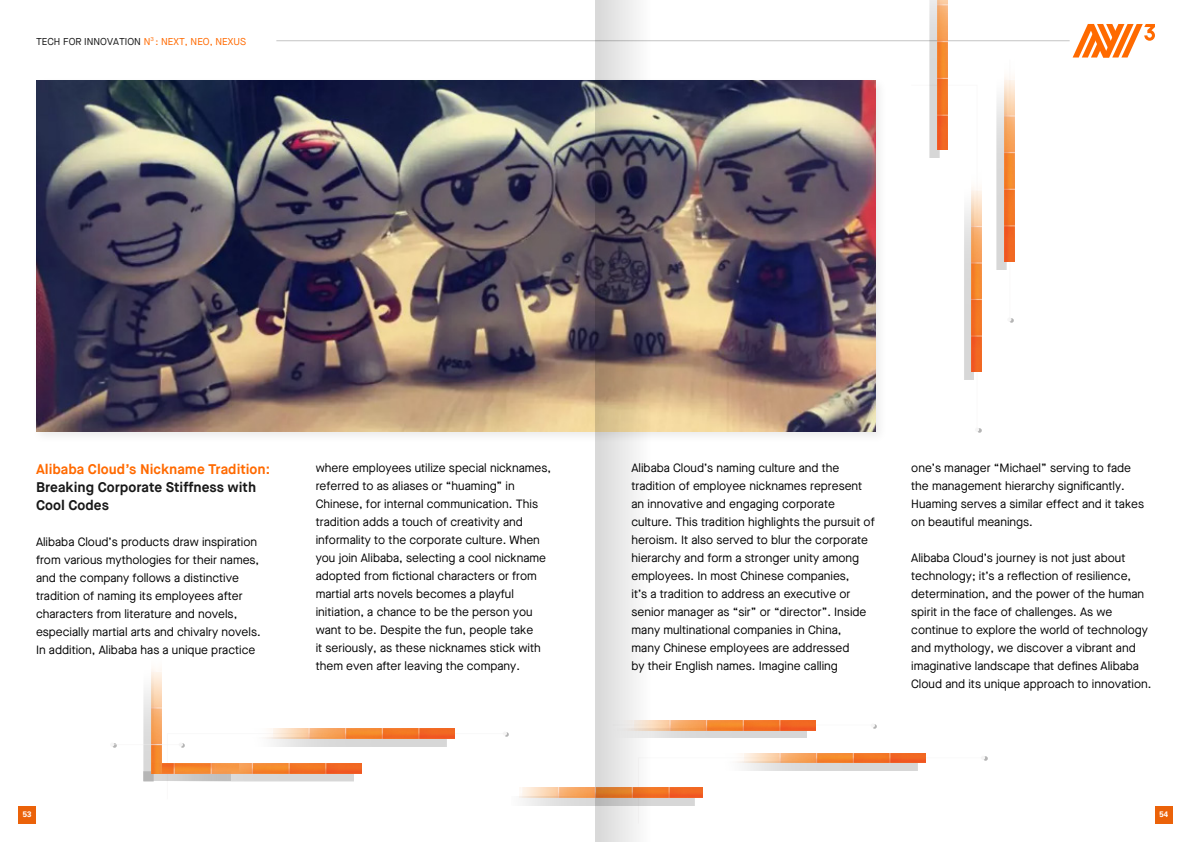
<style>
.page{position:relative;width:1191px;height:842px;background:#fff}
.page>*{position:absolute;margin:0;border:0;box-sizing:border-box;transform-origin:0 0}
.t1{font:700 14px/18px "Maison Neue";color:#181818}
.t2{font:700 14px "Maison Neue";color:#ff6a00}
.t3{font:12px/18px "Maison Neue";color:#000}
.t4{font:10px "Maison Neue";color:#181818}
.t5{font:700 8px "Univers LT Std";color:#fff}
.s1{color:#ff6a00}
</style>
<div class="page">
<div style="left:32px;top:76px;width:856px;height:369px;background:#fbfbfb"></div>
<img style="left:36px;top:80px;width:839px;height:352px">
<div style="left:18px;top:806px;width:18px;height:17px;background:#eb6209"></div>
<div style="left:1155px;top:806px;width:17px;height:17px;background:#eb6209"></div>
<hr style="left:276px;top:41px;width:793px;height:1px;background:#c4c4c4">
<svg style="left:1072px;top:24px;width:83px;height:34px"></svg>
<img style="left:161px;top:729px;width:293px;height:10px">
<div style="left:143px;top:771px;width:88px;height:10px;background:#000;opacity:.16"></div>
<img style="left:161px;top:763px;width:5px;height:10px">
<svg style="left:112px;top:743px;width:5px;height:4px"></svg>
<svg style="left:166px;top:731px;width:343px;height:51px"></svg>
<div style="left:143px;top:516px;width:10px;height:266px;background:#000;opacity:.16"></div>
<img style="left:151px;top:516px;width:10px;height:257px">
<hr style="left:113px;top:744px;width:70px;height:1px;background:#f2f1f1">
<svg style="left:873px;top:724px;width:4px;height:4px"></svg>
<div style="left:511px;top:796px;width:184px;height:10px;background:#000;opacity:.16"></div>
<img style="left:519px;top:788px;width:76px;height:9px">
<hr style="left:613px;top:724px;width:259px;height:1px;background:#f2f1f1">
<div style="left:547px;top:728px;width:260px;height:10px;background:#000;opacity:.16"></div>
<img style="left:555px;top:720px;width:260px;height:10px">
<div style="left:622px;top:761px;width:295px;height:10px;background:#000;opacity:.16"></div>
<img style="left:708px;top:753px;width:217px;height:10px">
<svg style="left:1009px;top:318px;width:4px;height:4px"></svg>
<div style="left:929px;top:0;width:10px;height:158px;background:#000;opacity:.16"></div>
<img style="left:937px;top:0;width:10px;height:149px">
<hr style="left:1009px;top:60px;width:1px;height:259px;background:#f2f1f1">
<div style="left:996px;top:10px;width:10px;height:260px;background:#000;opacity:.16"></div>
<img style="left:1004px;top:10px;width:10px;height:252px">
<div style="left:964px;top:85px;width:10px;height:295px;background:#000;opacity:.16"></div>
<img style="left:972px;top:85px;width:9px;height:287px">
<svg style="left:595px;top:0;width:113px;height:842px"></svg>
<p class="t4" style="left:36px;top:35px;width:211px">TECH FOR INNOVATION <span class="s1">N</span><sup>3</sup> <span class="s1">: NEXT, NEO, NEXUS</span></p>
<p class="t2" style="left:36px;top:460px;width:236px">Alibaba Cloud’s Nickname Tradition:</p>
<p class="t1" style="left:36px;top:478px;width:222px">Breaking Corporate Stiffness with<br>Cool Codes</p>
<p class="t3" style="left:36px;top:533px;width:226px">Alibaba Cloud’s products draw inspiration from various mythologies for their names, and the company follows a distinctive tradition of naming its employees after characters from literature and novels, especially martial arts and chivalry novels.<br>In addition, Alibaba has a unique practice</p>
<p class="t3" style="left:316px;top:459px;width:237px">where employees utilize special nicknames, referred to as aliases or “huaming” in Chinese, for internal communication. This tradition adds a touch of creativity and informality to the corporate culture. When you join Alibaba, selecting a cool nickname adopted from fictional characters or from martial arts novels becomes a playful initiation, a chance to be the person you want to be. Despite the fun, people take<br>it seriously, as these nicknames stick with them even after leaving the company.</p>
<p class="t3" style="left:631px;top:459px;width:245px">Alibaba Cloud’s naming culture and the tradition of employee nicknames represent an innovative and engaging corporate culture. This tradition highlights the pursuit of heroism. It also served to blur the corporate hierarchy and form a stronger unity among employees. In most Chinese companies,<br>it’s a tradition to address an executive or senior manager as “sir” or “director”. Inside many multinational companies in China,<br>many Chinese employees are addressed<br>by their English names. Imagine calling</p>
<p class="t3" style="left:911px;top:459px;width:234px">one’s manager “Michael” serving to fade the management hierarchy significantly.<br>Huaming serves a similar effect and it takes on beautiful meanings.</p>
<p class="t3" style="left:911px;top:549px;width:242px">Alibaba Cloud’s journey is not just about technology; it’s a reflection of resilience, determination, and the power of the human spirit in the face of challenges. As we continue to explore the world of technology and mythology, we discover a vibrant and imaginative landscape that defines Alibaba Cloud and its unique approach to innovation.</p>
<p class="t5" style="left:23px;top:809px;width:10px">53</p>
<p class="t5" style="left:1159px;top:809px;width:10px">54</p>
</div>
